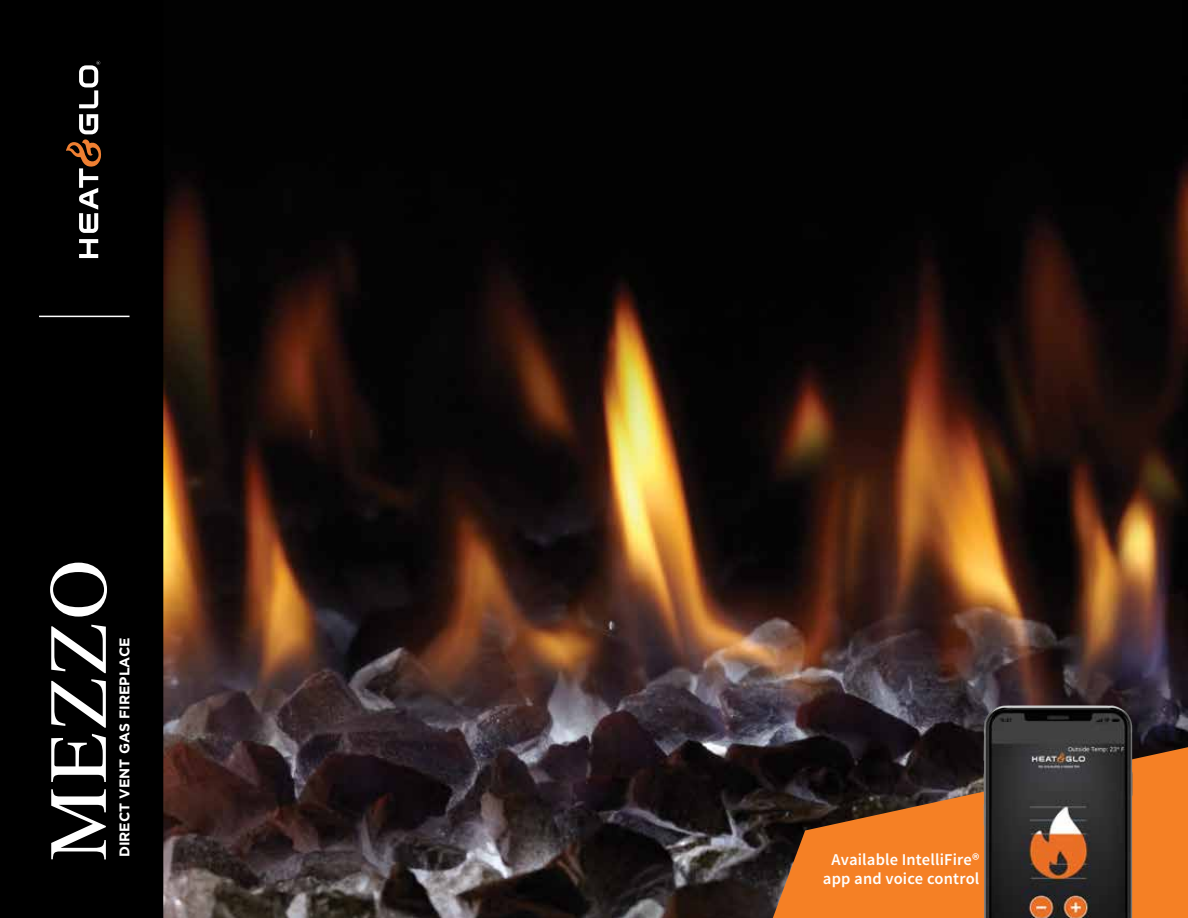
<style>
.page{position:relative;width:1188px;height:918px;background:#fff}
.page>*{position:absolute;margin:0;border:0;box-sizing:border-box;transform-origin:0 0}
.t1{font:82.5px "Times";letter-spacing:.05em;color:#fff}
.t2{font:600 16.5px/19.8px "Source Sans Pro";letter-spacing:.01em;color:#fff;text-align:center}
.t3{font:700 14.1px "Gotham";color:#fff}
</style>
<div class="page">
<img style="left:163px;top:0;width:1025px;height:918px">
<div style="left:0;top:0;width:163px;height:918px;background:#000"></div>
<svg style="left:79px;top:239px;width:19px;height:19px"></svg>
<svg style="left:66px;top:114px;width:35px;height:119px;background:#493e37"></svg>
<svg style="left:79px;top:61px;width:21px;height:47px"></svg>
<hr style="left:39px;top:316px;width:91px;height:1px;background:#fff">
<svg style="left:773px;top:747px;width:415px;height:171px;background:#a95b1f"></svg>
<img style="left:983px;top:705px;width:149px;height:213px">
<h1 class="t1" style="left:50px;top:860px;width:302px;rotate:-90deg">MEZZO</h1>
<p class="t3" style="left:116px;top:857px;width:221px;rotate:-90deg">DIRECT VENT GAS FIREPLACE</p>
<p class="t2" style="left:823px;top:850px;width:158px">Available IntelliFire® app and voice control</p>
</div>
